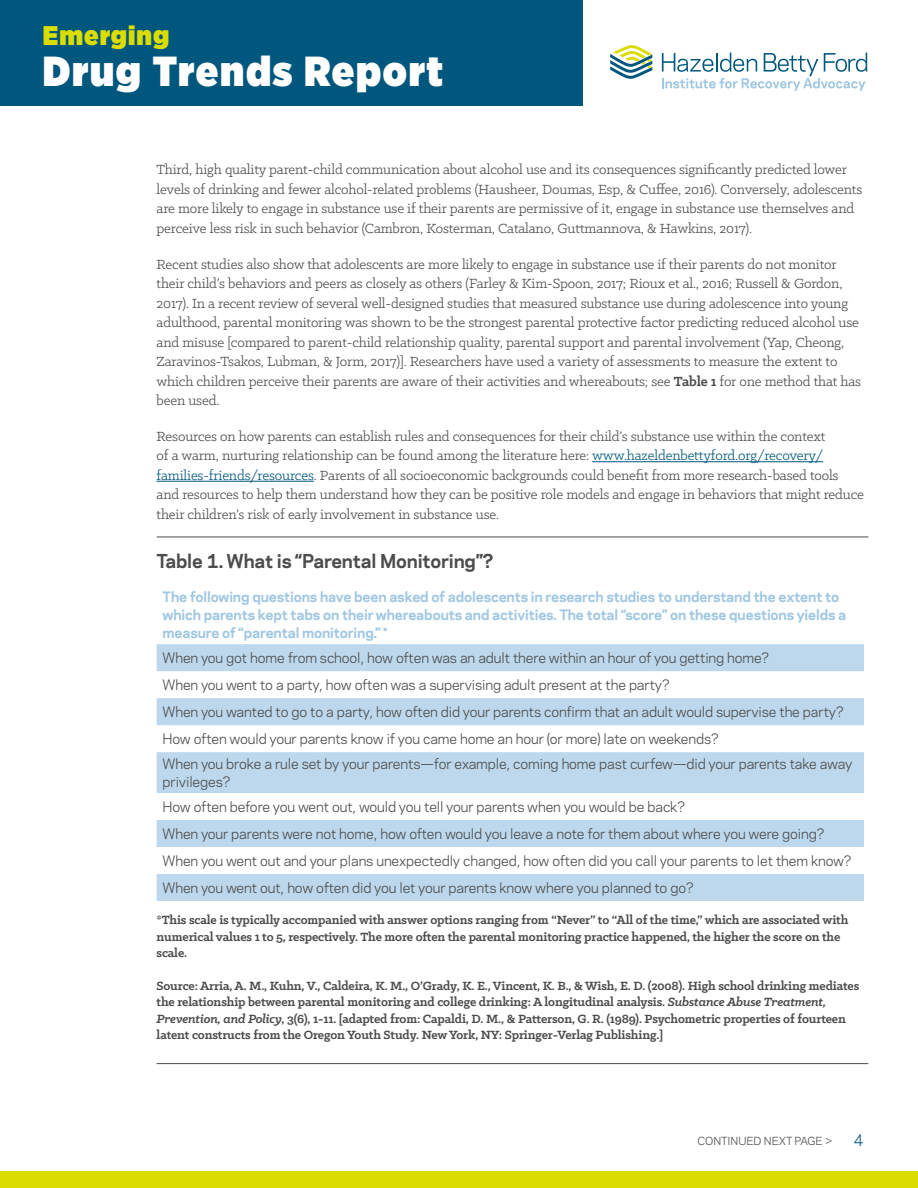
<style>
.page{position:relative;width:918px;height:1188px;background:#fff}
.page>*{position:absolute;margin:0;border:0;box-sizing:border-box;transform-origin:0 0}
.t1{font:900 42px "Gotham Narrow";letter-spacing:.04em;color:#fff}
.t2{font:900 27px "Gotham Narrow";letter-spacing:.04em;color:#dbdc00}
.Headings{font:700 18px "Polaris";letter-spacing:-.01em;color:#4b4c4d}
.Main_Body_Text{font:15px/19.5px "Klinic Slab";letter-spacing:-.01em;color:#4b4c4d}
.Headings-2{font:15px "Polaris";color:#00577d}
.Main_Body_Text-2{font:13.5px/18px "Polaris";letter-spacing:-.01em;color:#4b4c4d}
.Main_Body_Text-3{font:700 13.5px/16.5px "Klinic Slab";letter-spacing:-.01em;color:#4b4c4d}
.Main_Body_Text-4{font:700 13.5px/18px "Polaris";letter-spacing:-.01em;color:#9fc7e3}
.t3{font:10.5px "Polaris";letter-spacing:-.01em;color:#4b4c4d}
.s1{font-weight:700}
.s2{color:#00577d}
.s3{font-style:italic}
</style>
<div class="page">
<div style="left:0;top:1171px;width:918px;height:17px;background:#dbdc00"></div>
<div style="left:0;top:0;width:583px;height:106px;background:#00577d"></div>
<svg style="left:610px;top:45px;width:42px;height:34px"></svg>
<svg style="left:662px;top:53px;width:205px;height:38px"></svg>
<hr style="left:592px;top:461px;width:231px;height:1px;background:#00577d">
<hr style="left:157px;top:481px;width:157px;height:1px;background:#00577d">
<svg style="left:157px;top:644px;width:707px;height:257px;fill:#bdd8ec"></svg>
<hr style="left:157px;top:1063px;width:711px;height:1px;background:#4b4c4d">
<hr style="left:157px;top:537px;width:711px;height:1px;background:#4b4c4d">
<h2 class="t2" style="left:43px;top:18px;width:128px">Emerging</h2>
<h1 class="t1" style="left:43px;top:43px;width:402px">Drug Trends Report</h1>
<p class="Main_Body_Text" style="left:157px;top:160px;width:707px">Third, high quality parent-child communication about alcohol use and its consequences significantly predicted lower levels of drinking and fewer alcohol-related problems (Hausheer, Doumas, Esp, &amp; Cuffee, 2016). Conversely, adolescents are more likely to engage in substance use if their parents are permissive of it, engage in substance use themselves and perceive less risk in such behavior (Cambron, Kosterman, Catalano, Guttmannova, &amp; Hawkins, 2017).</p>
<p class="Main_Body_Text" style="left:157px;top:254px;width:706px">Recent studies also show that adolescents are more likely to engage in substance use if their parents do not monitor their child’s behaviors and peers as closely as others (Farley &amp; Kim-Spoon, 2017; Rioux et al., 2016; Russell &amp; Gordon, 2017). In a recent review of several well-designed studies that measured substance use during adolescence into young adulthood, parental monitoring was shown to be the strongest parental protective factor predicting reduced alcohol use and misuse [compared to parent-child relationship quality, parental support and parental involvement (Yap, Cheong, Zaravinos-Tsakos, Lubman, &amp; Jorm, 2017)]. Researchers have used a variety of assessments to measure the extent to which children perceive their parents are aware of their activities and whereabouts; see <span class="s1">Table 1</span> for one method that has been used.</p>
<p class="Main_Body_Text" style="left:157px;top:426px;width:709px">Resources on how parents can establish rules and consequences for their child’s substance use within the context<br>of a warm, nurturing relationship can be found among the literature here: <span class="s2">www.hazeldenbettyford.org/recovery/ families-friends/resources</span>. Parents of all socioeconomic backgrounds could benefit from more research-based tools and resources to help them understand how they can be positive role models and engage in behaviors that might reduce their children’s risk of early involvement in substance use.</p>
<p class="Headings" style="left:157px;top:547px;width:338px">Table 1. What is “Parental Monitoring”?</p>
<p class="Main_Body_Text-4" style="left:163px;top:587px;width:685px">The following questions have been asked of adolescents in research studies to understand the extent to which parents kept tabs on their whereabouts and activities. The total “score” on these questions yields a measure of “parental monitoring.” *</p>
<p class="Main_Body_Text-2" style="left:163px;top:648px;width:608px">When you got home from school, how often was an adult there within an hour of you getting home?</p>
<p class="Main_Body_Text-2" style="left:163px;top:675px;width:509px">When you went to a party, how often was a supervising adult present at the party?</p>
<p class="Main_Body_Text-2" style="left:163px;top:702px;width:683px">When you wanted to go to a party, how often did your parents confirm that an adult would supervise the party?</p>
<p class="Main_Body_Text-2" style="left:163px;top:729px;width:558px">How often would your parents know if you came home an hour (or more) late on weekends?</p>
<p class="Main_Body_Text-2" style="left:163px;top:754px;width:691px">When you broke a rule set by your parents—for example, coming home past curfew—did your parents take away privileges?</p>
<p class="Main_Body_Text-2" style="left:163px;top:797px;width:524px">How often before you went out, would you tell your parents when you would be back?</p>
<p class="Main_Body_Text-2" style="left:163px;top:824px;width:663px">When your parents were not home, how often would you leave a note for them about where you were going?</p>
<p class="Main_Body_Text-2" style="left:163px;top:851px;width:691px">When you went out and your plans unexpectedly changed, how often did you call your parents to let them know?</p>
<p class="Main_Body_Text-2" style="left:163px;top:878px;width:533px">When you went out, how often did you let your parents know where you planned to go?</p>
<p class="Main_Body_Text-3" style="left:157px;top:911px;width:693px">*This scale is typically accompanied with answer options ranging from “Never” to “All of the time,” which are associated with numerical values 1 to 5, respectively. The more often the parental monitoring practice happened, the higher the score on the scale.</p>
<p class="Main_Body_Text-3" style="left:157px;top:977px;width:704px">Source: Arria, A. M., Kuhn, V., Caldeira, K. M., O’Grady, K. E., Vincent, K. B., &amp; Wish, E. D. (2008). High school drinking mediates the relationship between parental monitoring and college drinking: A longitudinal analysis. <span class="s3">Substance Abuse Treatment, Prevention, and Policy</span>, 3(6), 1-11. [adapted from: Capaldi, D. M., &amp; Patterson, G. R. (1989). Psychometric properties of fourteen latent constructs from the Oregon Youth Study. New York, NY: Springer-Verlag Publishing.]</p>
<p class="t3" style="left:698px;top:1133px;width:137px">CONTINUED NEXT PAGE &gt;</p>
<p class="Headings-2" style="left:854px;top:1129px;width:12px">4</p>
</div>
